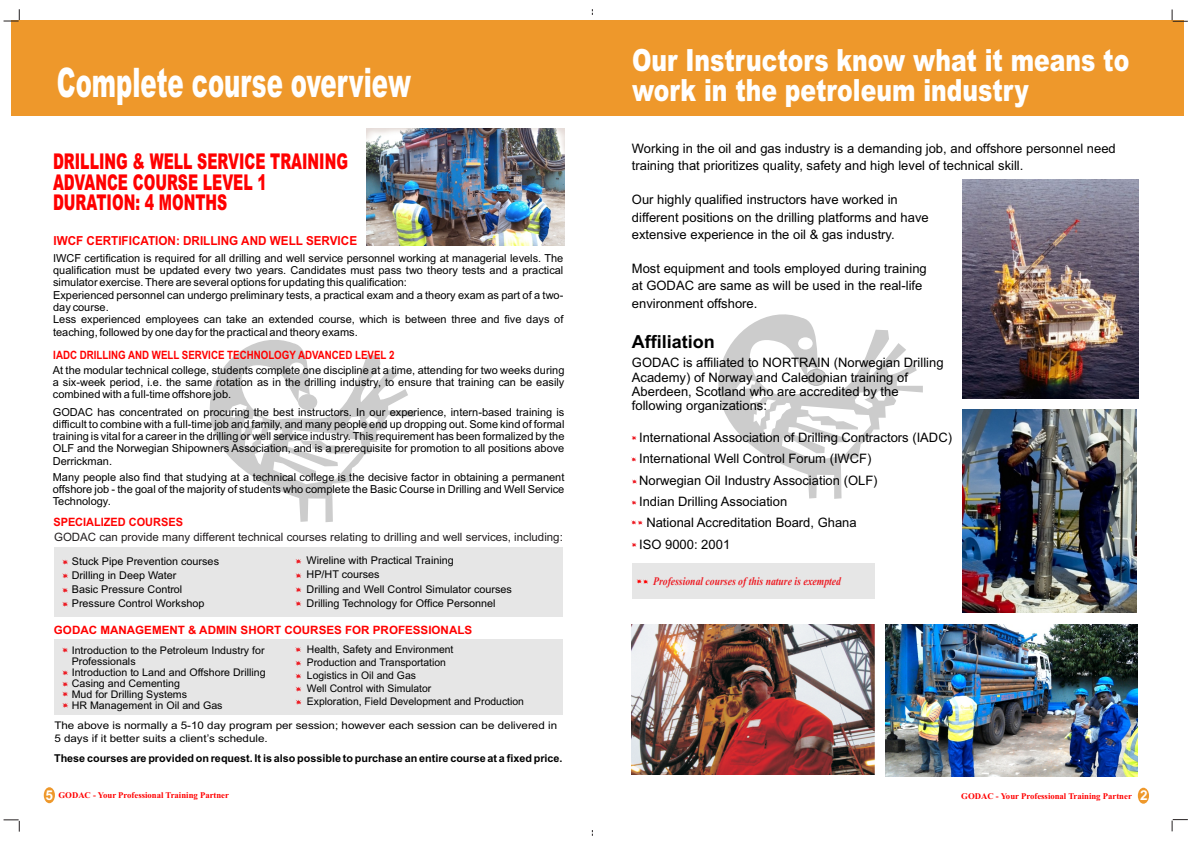
<style>
.page{position:relative;width:1191px;height:842px;background:#fff}
.page>*{position:absolute;margin:0;border:0;box-sizing:border-box;transform-origin:0 0}
.t1{font:900 40.7px "Arial";color:#fff;scale:.6 1}
.t2{font:900 30.6px/30.9px "Arial";color:#fff;scale:.77 1}
.t3{font:900 21.7px/20.6px "Arial";color:#f00;scale:.64 1}
.t4{font:700 18px "Arial";color:#000}
.t5{font:13px/17.2px "Arial";color:#000}
.t6{font:700 12.4px "Arial";color:#f00;scale:.94 1}
.t7{font:italic 700 11.6px "Times New Roman";color:#ed1c24;scale:.83 1}
.t8{font:11.5px "Arial";color:#231f20}
.t9{font:700 11.5px "Arial";color:#f00;scale:.85 1}
.t10{font:700 11.5px "Arial";color:#f00}
.t11{font:700 11.5px "Arial";color:#f00;scale:.95 1}
.t12{font:11px/12.3px "Arial";color:#000;text-align:justify}
.t13{font:700 10.8px "Arial";color:#000}
.t14{font:10.7px/14.1px "Arial";color:#000}
.t15{font:10.5px/10.9px "Arial";color:#000}
.t16{font:10.5px/12.1px "Arial";color:#000;scale:1.1 1}
.t17{font:700 8.7px "Times New Roman";color:#f00}
.s1{font-family:"Arial";font-size:13.5px;color:#fff}
</style>
<div class="page">
<div style="left:632px;top:563px;width:242px;height:36px;background:#e6e6e6"></div>
<div style="left:54px;top:640px;width:508px;height:75px;background:#e6e6e6"></div>
<div style="left:11px;top:20px;width:1172px;height:95px;background:#ee982b"></div>
<svg style="left:209px;top:340px;width:205px;height:182px"></svg>
<svg style="left:226px;top:404px;width:152px;height:80px"></svg>
<div style="left:289px;top:362px;width:15px;height:13px;background:#fff;border-radius:50%"></div>
<div style="left:298px;top:394px;width:19px;height:16px;background:#ccc;border-radius:50%"></div>
<svg style="left:718px;top:314px;width:205px;height:185px"></svg>
<svg style="left:735px;top:379px;width:151px;height:81px"></svg>
<div style="left:798px;top:337px;width:14px;height:13px;background:#fff;border-radius:50%"></div>
<div style="left:806px;top:369px;width:20px;height:16px;background:#ccc;border:1px solid #b3b3b3;border-radius:50%"></div>
<svg style="left:631px;top:436px;width:6px;height:4px"></svg>
<svg style="left:631px;top:457px;width:5px;height:5px"></svg>
<svg style="left:632px;top:479px;width:5px;height:5px"></svg>
<svg style="left:631px;top:500px;width:6px;height:5px"></svg>
<svg style="left:632px;top:543px;width:5px;height:4px"></svg>
<svg style="left:636px;top:579px;width:12px;height:5px"></svg>
<img style="left:962px;top:180px;width:176px;height:218px">
<img style="left:632px;top:624px;width:243px;height:150px">
<img style="left:962px;top:409px;width:174px;height:204px">
<svg style="left:631px;top:520px;width:12px;height:5px"></svg>
<div style="left:44px;top:787px;width:11px;height:16px;background:#ee982b;border-radius:50%"></div>
<div style="left:1137px;top:788px;width:12px;height:16px;background:#ee982b;border-radius:50%"></div>
<div style="left:54px;top:547px;width:509px;height:70px;background:#e6e6e6"></div>
<svg style="left:295px;top:559px;width:7px;height:5px"></svg>
<svg style="left:295px;top:573px;width:7px;height:5px"></svg>
<svg style="left:295px;top:587px;width:7px;height:5px"></svg>
<svg style="left:295px;top:601px;width:7px;height:5px"></svg>
<svg style="left:62px;top:560px;width:6px;height:5px"></svg>
<svg style="left:62px;top:647px;width:6px;height:6px"></svg>
<svg style="left:295px;top:647px;width:6px;height:5px"></svg>
<svg style="left:62px;top:573px;width:6px;height:5px"></svg>
<svg style="left:62px;top:670px;width:6px;height:5px"></svg>
<svg style="left:295px;top:661px;width:6px;height:5px"></svg>
<svg style="left:62px;top:588px;width:6px;height:5px"></svg>
<svg style="left:295px;top:674px;width:6px;height:5px"></svg>
<svg style="left:62px;top:602px;width:6px;height:5px"></svg>
<svg style="left:62px;top:682px;width:6px;height:15px"></svg>
<svg style="left:296px;top:687px;width:6px;height:5px"></svg>
<svg style="left:62px;top:703px;width:6px;height:5px"></svg>
<svg style="left:296px;top:700px;width:6px;height:5px"></svg>
<svg style="left:4px;top:9px;width:16px;height:13px"></svg>
<svg style="left:1171px;top:10px;width:16px;height:12px"></svg>
<svg style="left:1171px;top:819px;width:16px;height:12px"></svg>
<svg style="left:4px;top:819px;width:16px;height:13px"></svg>
<img style="left:367px;top:128px;width:197px;height:117px">
<img style="left:886px;top:624px;width:251px;height:152px">
<h1 class="t1" style="left:57px;top:67px;width:592px">Complete course overview</h1>
<h3 class="t3" style="left:53px;top:153px;width:462px">DRILLING &amp; WELL SERVICE TRAINING<br>ADVANCE COURSE LEVEL 1<br>DURATION: 4 MONTHS</h3>
<p class="t6" style="left:53px;top:236px;width:325px">IWCF CERTIFICATION: DRILLING AND WELL SERVICE</p>
<p class="t12" style="left:53px;top:253px;width:512px;text-align:left">IWCF certification is required for all drilling and well service personnel working at managerial levels. The qualification must be updated every two years. Candidates must pass two theory tests and a practical simulator exercise. There are several options for updating this qualification:<br>Experienced personnel can undergo preliminary tests, a practical exam and a theory exam as part of a two&shy;day course.<br>Less experienced employees can take an extended course, which is between three and five days of teaching, followed by one day for the practical and theory exams.</p>
<p class="t12" style="left:53px;top:365px;width:513px">At the modular technical college, students complete one discipline at a time, attending for two weeks during a six-week period, i.e. the same rotation as in the drilling industry, to ensure that training can be easily combined with a full-time offshore job.</p>
<p class="t12" style="left:53px;top:407px;width:513px">GODAC has concentrated on procuring the best instructors. In our experience, intern-based training is difficult to combine with a full-time job and family, and many people end up dropping out. Some kind of formal training is vital for a career in the drilling or well service industry. This requirement has been formalized by the OLF and the Norwegian Shipowners Association, and is a prerequisite for promotion to all positions above Derrickman.</p>
<p class="t12" style="left:53px;top:472px;width:513px">Many people also find that studying at a technical college is the decisive factor in obtaining a permanent offshore job - the goal of the majority of students who complete the Basic Course in Drilling and Well Service Technology.</p>
<p class="t8" style="left:54px;top:533px;width:510px">GODAC can provide many different technical courses relating to drilling and well services, including:</p>
<p class="t9" style="left:53px;top:351px;width:403px">IADC DRILLING AND WELL SERVICE TECHNOLOGY ADVANCED LEVEL 2</p>
<p class="t11" style="left:53px;top:518px;width:138px">SPECIALIZED COURSES</p>
<p class="t14" style="left:72px;top:555px;width:149px">Stuck Pipe Prevention courses<br>Drilling in Deep Water<br>Basic Pressure Control<br>Pressure Control Workshop</p>
<p class="t14" style="left:306px;top:554px;width:207px">Wireline with Practical Training<br>HP/HT courses<br>Drilling and Well Control Simulator courses Drilling Technology for Office Personnel</p>
<p class="t10" style="left:54px;top:625px;width:420px">GODAC MANAGEMENT &amp; ADMIN SHORT COURSES FOR PROFESSIONALS</p>
<p class="t15" style="left:307px;top:644px;width:148px">Health, Safety and Environment</p>
<p class="t15" style="left:72px;top:646px;width:195px">Introduction to the Petroleum Industry for<br>Professionals<br>Introduction to Land and Offshore Drilling<br>Casing and Cementing<br>Mud for Drilling Systems<br>HR Management in Oil and Gas</p>
<p class="t15" style="left:307px;top:656px;width:218px;line-height:13.1px">Production and Transportation<br>Logistics in Oil and Gas<br>Well Control with Simulator<br>Exploration, Field Development and Production</p>
<p class="t16" style="left:54px;top:721px;width:458px">The above is normally a 5-10 day program per session; however each session can be delivered in<br>5 days if it better suits a client’s schedule.</p>
<h2 class="t2" style="left:632px;top:47px;width:647px">Our Instructors know what it means to work in the petroleum industry</h2>
<p class="t5" style="left:632px;top:141px;width:485px">Working in the oil and gas industry is a demanding job, and offshore personnel need training that prioritizes quality, safety and high level of technical skill.</p>
<p class="t5" style="left:632px;top:192px;width:298px">Our highly qualified instructors have worked in different positions on the drilling platforms and have extensive experience in the oil &amp; gas industry.</p>
<p class="t5" style="left:632px;top:261px;width:296px">Most equipment and tools employed during training at GODAC are same as will be used in the real-life environment offshore.</p>
<h3 class="t4" style="left:632px;top:335px;width:84px">Affiliation</h3>
<p class="t5" style="left:632px;top:357px;width:313px;line-height:14.2px">GODAC is affiliated to NORTRAIN (Norwegian Drilling Academy) of Norway and Caledonian training of Aberdeen, Scotland who are accredited by the following organizations:</p>
<p class="t5" style="left:639px;top:430px;width:314px">International Association of Drilling Contractors (IADC)</p>
<p class="t5" style="left:639px;top:451px;width:234px">International Well Control Forum (IWCF)</p>
<p class="t5" style="left:639px;top:473px;width:240px">Norwegian Oil Industry Association (OLF)</p>
<p class="t5" style="left:639px;top:494px;width:150px">Indian Drilling Association</p>
<p class="t5" style="left:646px;top:515px;width:212px">National Accreditation Board, Ghana</p>
<p class="t5" style="left:639px;top:537px;width:93px">ISO 9000: 2001</p>
<p class="t7" style="left:653px;top:577px;width:228px">Professional courses of this nature is exempted</p>
<p class="t13" style="left:54px;top:754px;width:510px">These courses are provided on request. It is also possible to purchase an entire course at a fixed price.</p>
<p class="t17" style="left:46px;top:792px;width:185px"><span class="s1">5</span> GODAC - Your Professional Training Partner</p>
<p class="t17" style="left:961px;top:793px;width:188px">GODAC - Your Professional Training Partner <span class="s1">2</span></p>
</div>
